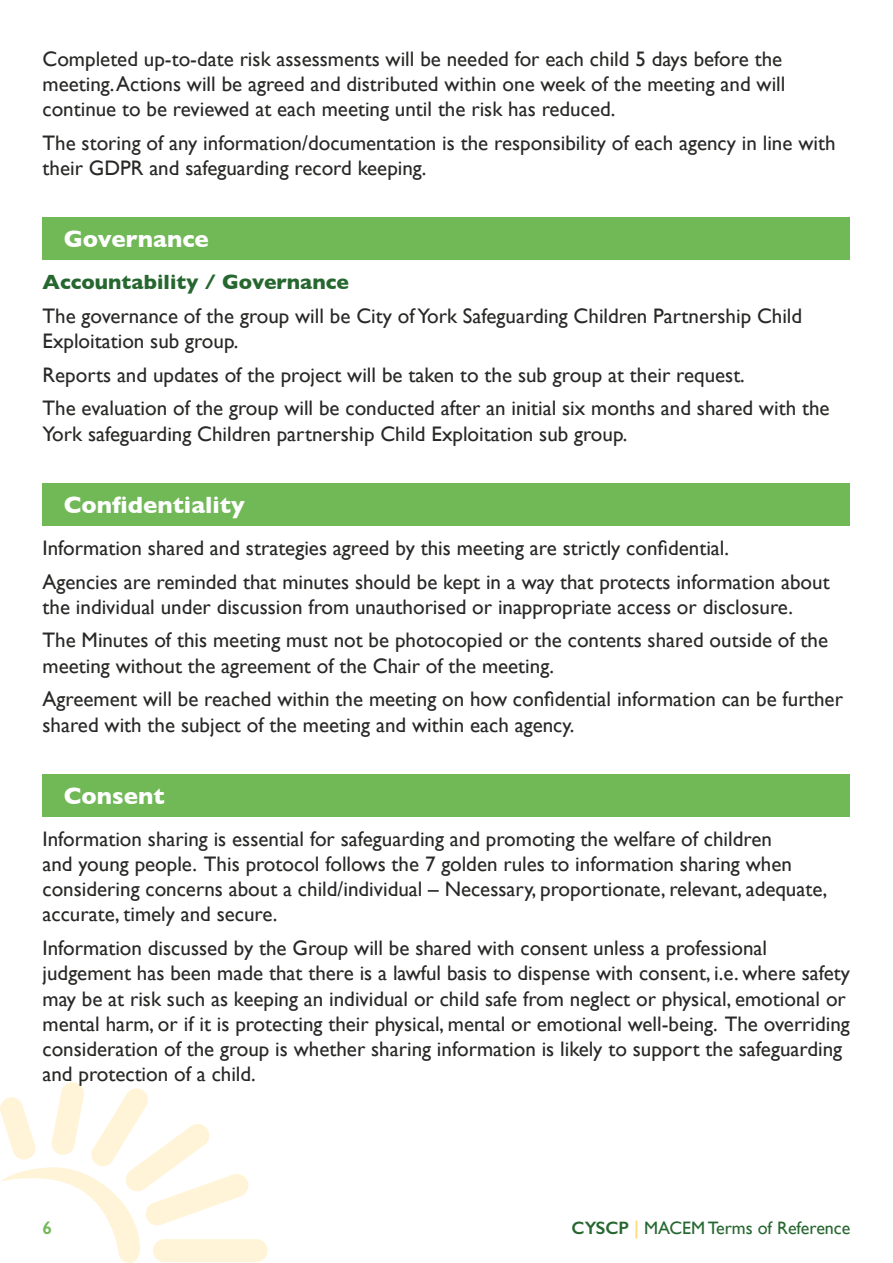
<style>
.page{position:relative;width:893px;height:1263px;background:#fff}
.page>*{position:absolute;margin:0;border:0;box-sizing:border-box;transform-origin:0 0}
.t1{font:700 24px "Gill Sans";color:#fff}
.Body{font:21px/25.2px "Gill Sans";color:#282827}
.Body-2{font:700 21px "Gill Sans";color:#266730}
.t2{font:18px "Gill Sans";color:#266730}
.t3{font:600 18px "Gill Sans";color:#71b857}
.s1{font-weight:600}
.s2{font-weight:600;color:#ffdb7a}
</style>
<div class="page">
<svg style="left:0;top:1082px;width:268px;height:181px"></svg>
<div style="left:43px;top:217px;width:807px;height:43px;background:#71b857"></div>
<div style="left:43px;top:483px;width:807px;height:43px;background:#71b857"></div>
<div style="left:43px;top:774px;width:807px;height:43px;background:#71b857"></div>
<p class="Body" style="left:43px;top:46px;width:744px">Completed up-to-date risk assessments will be needed for each child 5 days before the meeting. Actions will be agreed and distributed within one week of the meeting and will continue to be reviewed at each meeting until the risk has reduced.</p>
<p class="Body" style="left:43px;top:130px;width:794px">The storing of any information/documentation is the responsibility of each agency in line with their GDPR and safeguarding record keeping.</p>
<h2 class="t1" style="left:64px;top:220px;width:147px">Governance</h2>
<p class="Body-2" style="left:43px;top:265px;width:308px">Accountability / Governance</p>
<p class="Body" style="left:43px;top:303px;width:761px">The governance of the group will be City of York Safeguarding Children Partnership Child<br>Exploitation sub group.</p>
<p class="Body" style="left:43px;top:362px;width:704px">Reports and updates of the project will be taken to the sub group at their request.</p>
<p class="Body" style="left:43px;top:395px;width:788px">The evaluation of the group will be conducted after an initial six months and shared with the<br>York safeguarding Children partnership Child Exploitation sub group.</p>
<h2 class="t1" style="left:64px;top:485px;width:183px">Confidentiality</h2>
<p class="Body" style="left:43px;top:535px;width:688px">Information shared and strategies agreed by this meeting are strictly confidential.</p>
<p class="Body" style="left:43px;top:569px;width:789px">Agencies are reminded that minutes should be kept in a way that protects information about the individual under discussion from unauthorised or inappropriate access or disclosure.</p>
<p class="Body" style="left:43px;top:627px;width:787px">The Minutes of this meeting must not be photocopied or the contents shared outside of the meeting without the agreement of the Chair of the meeting.</p>
<p class="Body" style="left:43px;top:686px;width:802px">Agreement will be reached within the meeting on how confidential information can be further shared with the subject of the meeting and within each agency.</p>
<h2 class="t1" style="left:64px;top:776px;width:102px">Consent</h2>
<p class="Body" style="left:43px;top:826px;width:786px">Information sharing is essential for safeguarding and promoting the welfare of children<br>and young people. This protocol follows the 7 golden rules to information sharing when considering concerns about a child/individual – Necessary, proportionate, relevant, adequate, accurate, timely and secure.</p>
<p class="Body" style="left:43px;top:935px;width:809px">Information discussed by the Group will be shared with consent unless a professional judgement has been made that there is a lawful basis to dispense with consent, i.e. where safety may be at risk such as keeping an individual or child safe from neglect or physical, emotional or mental harm, or if it is protecting their physical, mental or emotional well-being. The overriding consideration of the group is whether sharing information is likely to support the safeguarding and protection of a child.</p>
<p class="t3" style="left:43px;top:1216px;width:11px">6</p>
<p class="t2" style="left:572px;top:1217px;width:280px"><span class="s1">CYSCP</span> <span class="s2">|</span> MACEM Terms of Reference</p>
</div>
